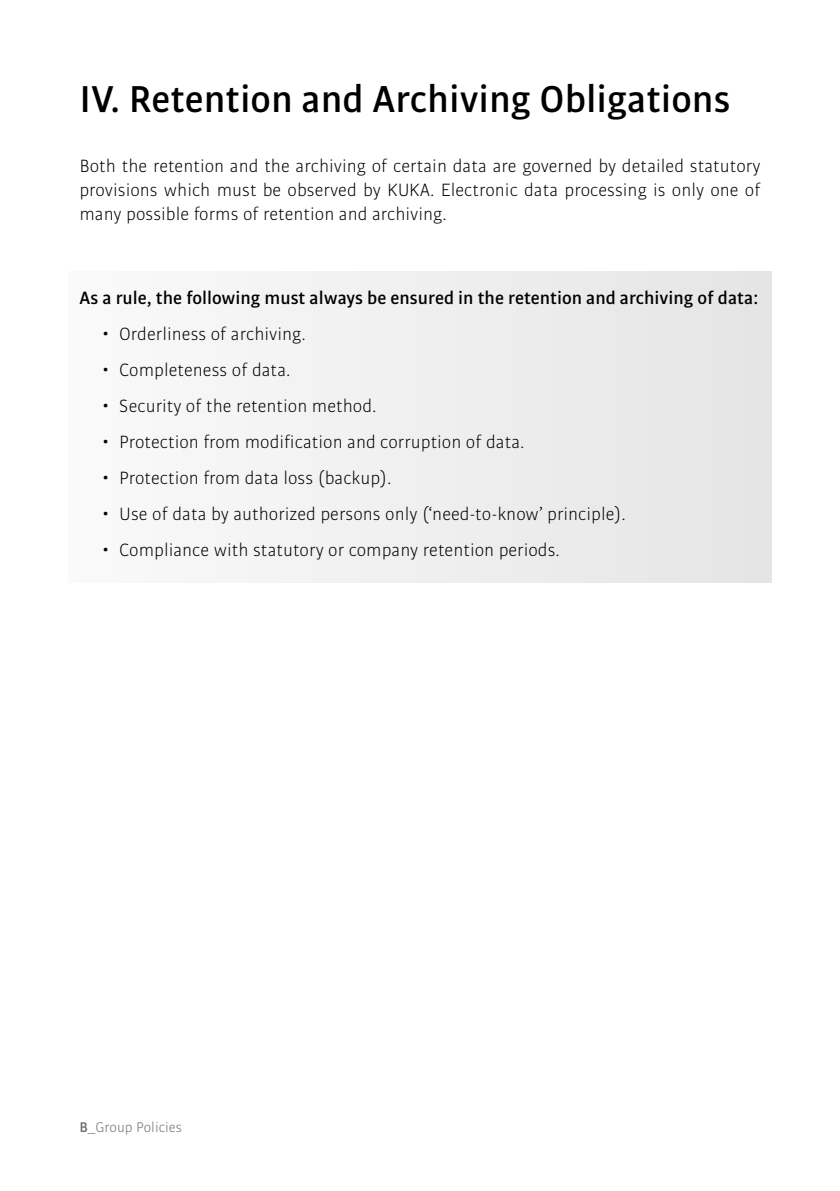
<style>
.page{position:relative;width:840px;height:1191px;background:#fff}
.page>*{position:absolute;margin:0;border:0;box-sizing:border-box;transform-origin:0 0}
.t1{font:700 40px "KUKA Bulo";color:#000}
.t2{font:19px/24px "KUKA Bulo";color:#000;text-align:justify}
.t3{font:700 19px "KUKA Bulo";color:#000}
.t4{font:15px "KUKA Bulo";color:#706f6f}
.s1{font-weight:700}
</style>
<div class="page">
<div style="left:68px;top:272px;width:703px;height:58px;background:#efefef"></div>
<div style="left:68px;top:302px;width:703px;height:64px;background:#efefef"></div>
<div style="left:68px;top:338px;width:703px;height:64px;background:#efefef"></div>
<div style="left:68px;top:374px;width:703px;height:64px;background:#efefef"></div>
<div style="left:68px;top:410px;width:703px;height:64px;background:#efefef"></div>
<div style="left:68px;top:446px;width:703px;height:64px;background:#efefef"></div>
<div style="left:68px;top:482px;width:703px;height:64px;background:#efefef"></div>
<div style="left:68px;top:518px;width:703px;height:64px;background:#efefef"></div>
<h1 class="t1" style="left:79px;top:74px;width:652px">IV. Retention and Archiving Obligations</h1>
<p class="t2" style="left:79px;top:153px;width:682px">Both the retention and the archiving of certain data are governed by detailed statutory provisions which must be observed by KUKA. Electronic data processing is only one of many possible forms of retention and archiving.</p>
<p class="t3" style="left:79px;top:286px;width:680px">As a rule, the following must always be ensured in the retention and archiving of data:</p>
<p class="t2" style="left:102px;top:321px;width:205px">• Orderliness of archiving.</p>
<p class="t2" style="left:102px;top:357px;width:190px">• Completeness of data.</p>
<p class="t2" style="left:102px;top:393px;width:276px">• Security of the retention method.</p>
<p class="t2" style="left:102px;top:429px;width:424px">• Protection from modification and corruption of data.</p>
<p class="t2" style="left:102px;top:465px;width:291px">• Protection from data loss (backup).</p>
<p class="t2" style="left:102px;top:501px;width:525px">• Use of data by authorized persons only (‘need-to-know’ principle).</p>
<p class="t2" style="left:102px;top:537px;width:459px">• Compliance with statutory or company retention periods.</p>
<p class="t4" style="left:79px;top:1118px;width:104px"><span class="s1">B</span>_Group Policies</p>
</div>
